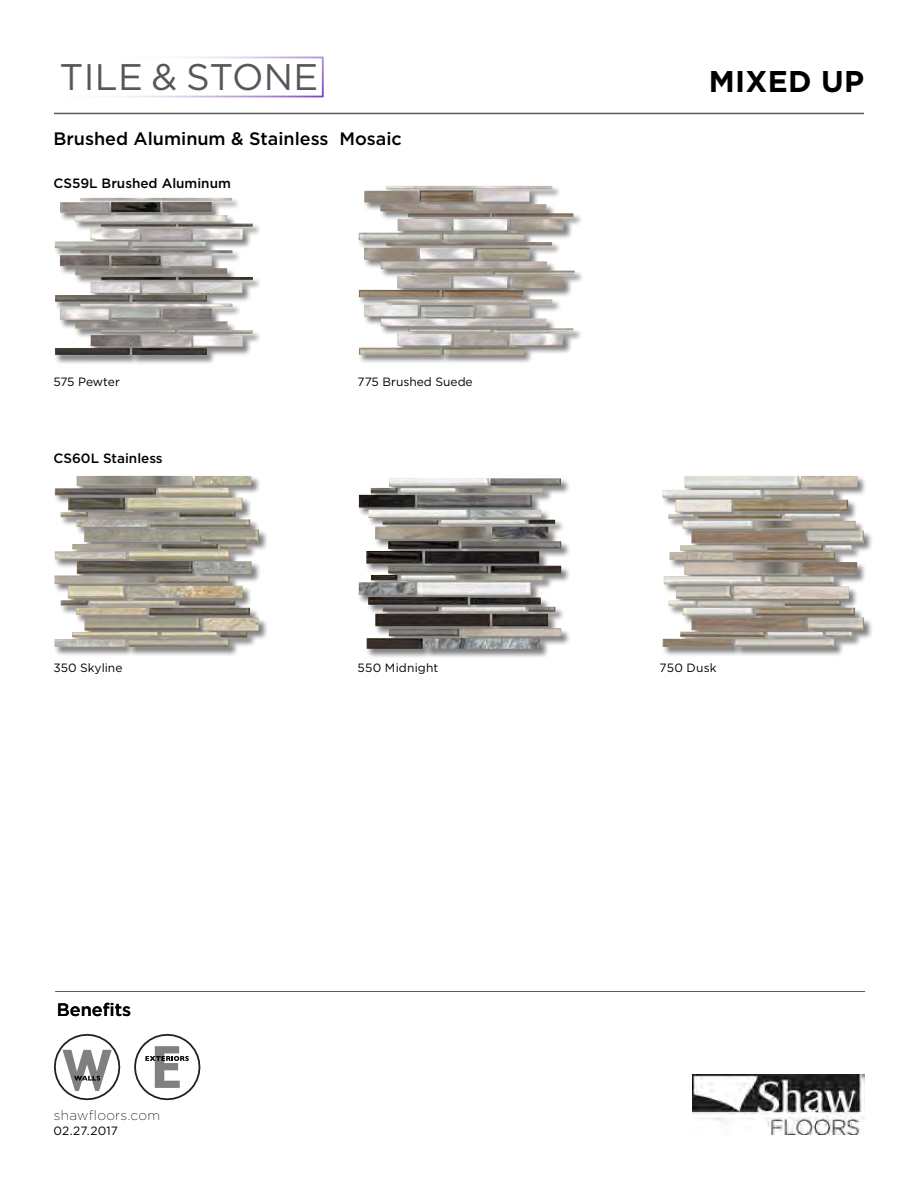
<style>
.page{position:relative;width:918px;height:1188px;background:#fff}
.page>*{position:absolute;margin:0;border:0;box-sizing:border-box;transform-origin:0 0}
.t1{font:37.05px "Gotham";letter-spacing:.01em;color:#555759}
.t2{font:700 30px "Gotham";letter-spacing:.01em;color:#000}
.t3{font:500 18px "Gotham";color:#000}
.t4{font:200 13.65px "Gotham";letter-spacing:.02em;color:#000}
.t5{font:500 13.5px "Gotham";color:#000}
.t6{font:12px "Gotham";color:#000}
</style>
<div class="page">
<hr style="left:54px;top:113px;width:810px;height:1px;background:#58595b">
<hr style="left:55px;top:991px;width:810px;height:1px;background:#58595b">
<img style="left:693px;top:1074px;width:171px;height:61px">
<div style="left:54px;top:197px;width:208px;height:168px;background:#000;opacity:.5"></div>
<img style="left:55px;top:198px;width:198px;height:95px">
<div style="left:358px;top:185px;width:226px;height:180px;background:#000;opacity:.5"></div>
<img style="left:359px;top:186px;width:216px;height:89px">
<div style="left:358px;top:478px;width:213px;height:180px;background:#000;opacity:.5"></div>
<img style="left:359px;top:478px;width:202px;height:96px">
<div style="left:54px;top:475px;width:214px;height:182px;background:#000;opacity:.5"></div>
<img style="left:55px;top:476px;width:204px;height:98px">
<div style="left:662px;top:475px;width:212px;height:182px;background:#000;opacity:.5"></div>
<img style="left:662px;top:476px;width:202px;height:99px">
<svg style="left:111px;top:57px;width:213px;height:40px"></svg>
<svg style="left:134px;top:1033px;width:67px;height:68px"></svg>
<svg style="left:54px;top:1033px;width:67px;height:68px"></svg>
<h1 class="t1" style="left:59px;top:53px;width:261px">TILE &amp; STONE</h1>
<h2 class="t2" style="left:709px;top:61px;width:157px">MIXED UP</h2>
<h3 class="t3" style="left:53px;top:127px;width:350px">Brushed Aluminum &amp; Stainless Mosaic</h3>
<p class="t5" style="left:53px;top:174px;width:179px">CS59L Brushed Aluminum</p>
<p class="t6" style="left:53px;top:374px;width:68px">575 Pewter</p>
<p class="t5" style="left:53px;top:449px;width:111px">CS60L Stainless</p>
<p class="t6" style="left:53px;top:660px;width:71px">350 Skyline</p>
<p class="t6" style="left:358px;top:374px;width:117px">775 Brushed Suede</p>
<p class="t6" style="left:358px;top:660px;width:82px">550 Midnight</p>
<p class="t6" style="left:660px;top:660px;width:59px">750 Dusk</p>
<h3 class="t3" style="left:57px;top:998px;width:76px">Benefits</h3>
<p class="t4" style="left:54px;top:1107px;width:108px">shawfloors.com</p>
<p class="t6" style="left:53px;top:1123px;width:66px">02.27.2017</p>
</div>
